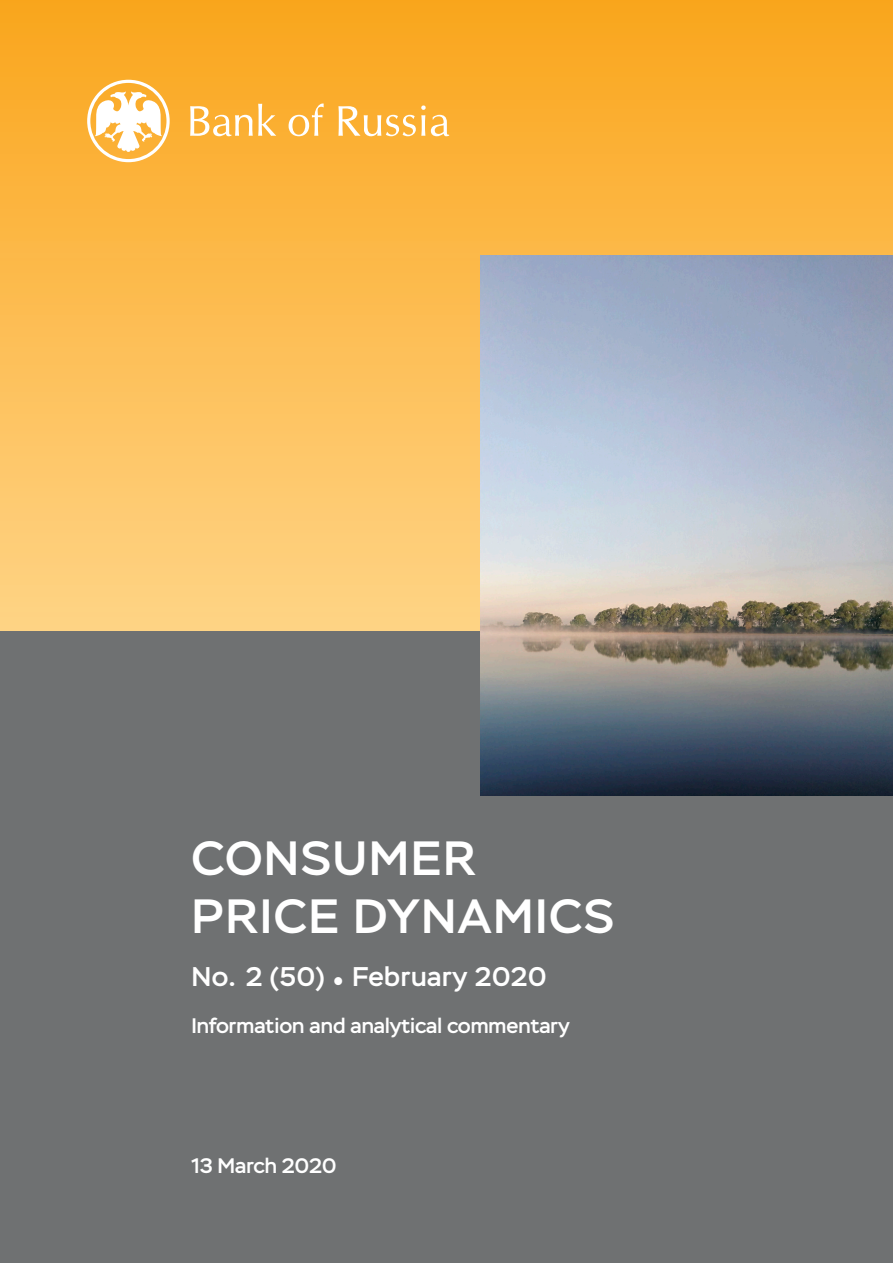
<style>
.page{position:relative;width:893px;height:1263px;background:#fff}
.page>*{position:absolute;margin:0;border:0;box-sizing:border-box;transform-origin:0 0}
.текст{font:500 48px/57.6px "Stem";letter-spacing:.03em;color:#fff}
.t1{font:500 27px "Stem";letter-spacing:.02em;color:#fff}
.текст-2{font:500 21px "Stem";color:#fff}
</style>
<div class="page">
<div style="left:0;top:0;width:893px;height:631px;background:linear-gradient(to bottom,#faa61d,#ffd487)"></div>
<div style="left:0;top:631px;width:893px;height:632px;background:#6f7172"></div>
<svg style="left:190px;top:104px;width:86px;height:32px"></svg>
<svg style="left:289px;top:104px;width:35px;height:32px"></svg>
<svg style="left:338px;top:105px;width:111px;height:31px"></svg>
<svg style="left:87px;top:80px;width:83px;height:82px"></svg>
<img style="left:480px;top:255px;width:413px;height:540px">
<p class="текст" style="left:192px;top:830px;width:424px">CONSUMER<br>PRICE DYNAMICS</p>
<p class="t1" style="left:191px;top:960px;width:357px">No. 2 (50) • February 2020</p>
<p class="текст-2" style="left:191px;top:1012px;width:380px">Information and analytical commentary</p>
<p class="текст-2" style="left:191px;top:1153px;width:147px">13 March 2020</p>
</div>
